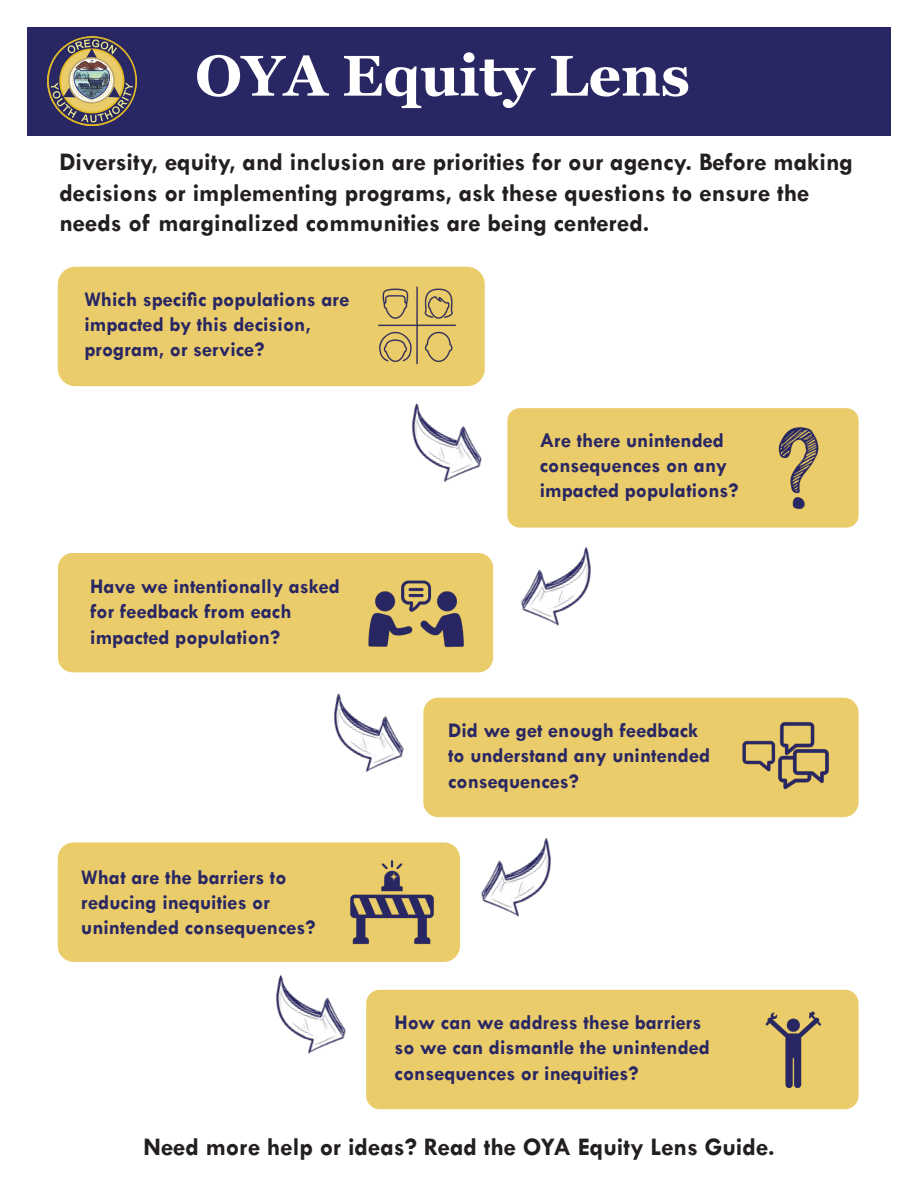
<style>
.page{position:relative;width:918px;height:1188px;background:#fff}
.page>*{position:absolute;margin:0;border:0;box-sizing:border-box;transform-origin:0 0}
.t1{font:700 57.3px "Georgia";color:#fff}
.t2{font:700 25.5px/30.6px "Tw Cen";color:#231f20}
.t3{font:700 21px/25.2px "Tw Cen";color:#292763}
</style>
<div class="page">
<div style="left:27px;top:27px;width:864px;height:109px;background:#292763"></div>
<div style="left:58px;top:267px;width:427px;height:119px;background:#ebcc6b;border-radius:18px"></div>
<img style="left:378px;top:286px;width:79px;height:79px">
<div style="left:507px;top:408px;width:352px;height:120px;background:#ebcc6b;border-radius:12px"></div>
<img style="left:778px;top:427px;width:41px;height:83px">
<div style="left:58px;top:553px;width:435px;height:119px;background:#ebcc6b;border-radius:15px"></div>
<img style="left:368px;top:580px;width:96px;height:68px">
<div style="left:58px;top:842px;width:402px;height:120px;background:#ebcc6b;border-radius:16px"></div>
<img style="left:350px;top:860px;width:84px;height:85px">
<div style="left:423px;top:698px;width:436px;height:119px;background:#ebcc6b;border-radius:15px"></div>
<img style="left:778px;top:749px;width:51px;height:41px">
<img style="left:742px;top:740px;width:34px;height:32px">
<img style="left:778px;top:722px;width:40px;height:34px">
<div style="left:366px;top:990px;width:493px;height:119px;background:#ebcc6b;border-radius:14px"></div>
<img style="left:765px;top:1011px;width:57px;height:78px">
<img style="left:390px;top:367px;width:95px;height:115px">
<img style="left:311px;top:672px;width:112px;height:100px">
<img style="left:254px;top:939px;width:112px;height:115px">
<img style="left:507px;top:511px;width:105px;height:115px">
<img style="left:460px;top:817px;width:112px;height:100px">
<img style="left:48px;top:37px;width:89px;height:89px">
<p class="t1" style="left:195px;top:39px;width:497px">OYA Equity Lens</p>
<p class="t2" style="left:59px;top:146px;width:795px">Diversity, equity, and inclusion are priorities for our agency. Before making</p>
<p class="t2" style="left:59px;top:177px;width:752px">decisions or implementing programs, ask these questions to ensure the needs of marginalized communities are being centered.</p>
<p class="t3" style="left:84px;top:286px;width:267px">Which specific populations are impacted by this decision, program, or service?</p>
<p class="t3" style="left:90px;top:574px;width:251px">Have we intentionally asked for feedback from each</p>
<p class="t3" style="left:90px;top:624px;width:191px">impacted population?</p>
<p class="t3" style="left:81px;top:864px;width:207px">What are the barriers to</p>
<p class="t3" style="left:81px;top:889px;width:190px">reducing inequities or</p>
<p class="t3" style="left:81px;top:914px;width:236px">unintended consequences?</p>
<p class="t3" style="left:540px;top:427px;width:186px">Are there unintended</p>
<p class="t3" style="left:540px;top:452px;width:200px">consequences on any impacted populations?</p>
<p class="t3" style="left:448px;top:717px;width:264px">Did we get enough feedback to understand any unintended consequences?</p>
<p class="t3" style="left:395px;top:1009px;width:317px">How can we address these barriers so we can dismantle the unintended</p>
<p class="t3" style="left:395px;top:1060px;width:246px">consequences or inequities?</p>
<p class="t2" style="left:143px;top:1131px;width:633px">Need more help or ideas? Read the OYA Equity Lens Guide.</p>
</div>
